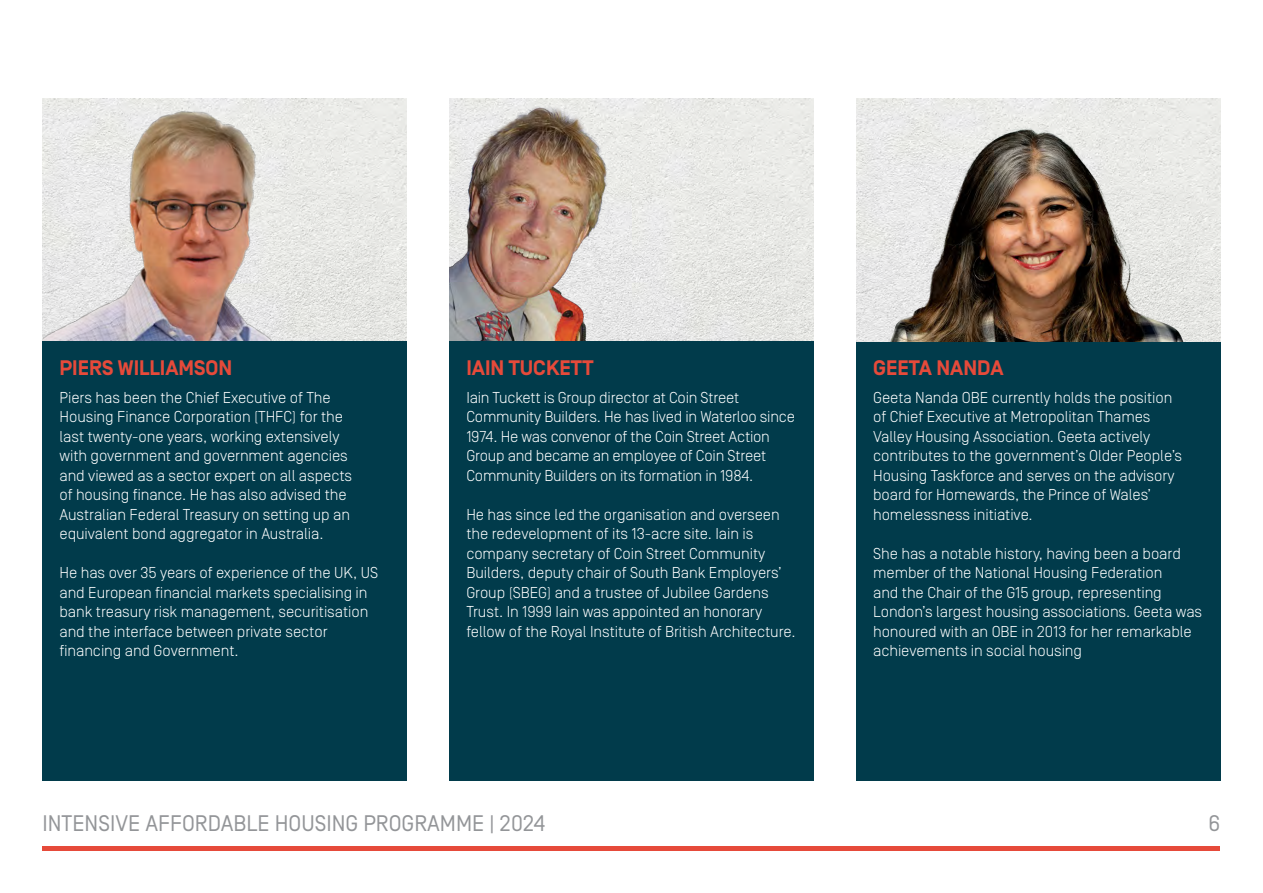
<style>
.page{position:relative;width:1263px;height:893px;background:#fff}
.page>*{position:absolute;margin:0;border:0;box-sizing:border-box;transform-origin:0 0}
.t1{font:22.5px "Simplon BP Regular";color:#939598}
.t2{font:700 21px "Simplon BP";color:#e64a3a}
.t3{font:300 15.75px/19.5px "Simplon BP";letter-spacing:-.005em;color:#fff}
</style>
<div class="page">
<img style="left:696px;top:99px;width:118px;height:243px">
<img style="left:349px;top:99px;width:58px;height:243px">
<img style="left:43px;top:99px;width:306px;height:243px">
<img style="left:449px;top:99px;width:247px;height:243px">
<div style="left:449px;top:342px;width:365px;height:439px;background:#013b4b"></div>
<div style="left:43px;top:342px;width:364px;height:439px;background:#013b4b"></div>
<div style="left:43px;top:846px;width:1177px;height:5px;background:#e64a3a"></div>
<img style="left:856px;top:99px;width:364px;height:13px">
<img style="left:856px;top:112px;width:364px;height:230px">
<div style="left:856px;top:342px;width:364px;height:439px;background:#013b4b"></div>
<h2 class="t2" style="left:60px;top:355px;width:174px">PIERS WILLIAMSON</h2>
<p class="t3" style="left:60px;top:387px;width:294px">Piers has been the Chief Executive of The Housing Finance Corporation (THFC) for the last twenty-one years, working extensively with government and government agencies and viewed as a sector expert on all aspects of housing finance. He has also advised the Australian Federal Treasury on setting up an equivalent bond aggregator in Australia.</p>
<p class="t3" style="left:60px;top:563px;width:320px">He has over 35 years of experience of the UK, US and European financial markets specialising in bank treasury risk management, securitisation and the interface between private sector financing and Government.</p>
<h2 class="t2" style="left:466px;top:355px;width:129px">IAIN TUCKETT</h2>
<p class="t3" style="left:466px;top:387px;width:330px">Iain Tuckett is Group director at Coin Street Community Builders. He has lived in Waterloo since 1974. He was convenor of the Coin Street Action Group and became an employee of Coin Street Community Builders on its formation in 1984.</p>
<p class="t3" style="left:466px;top:504px;width:331px">He has since led the organisation and overseen the redevelopment of its 13-acre site. Iain is company secretary of Coin Street Community Builders, deputy chair of South Bank Employers’ Group (SBEG) and a trustee of Jubilee Gardens Trust. In 1999 Iain was appointed an honorary fellow of the Royal Institute of British Architecture.</p>
<h2 class="t2" style="left:873px;top:355px;width:132px">GEETA NANDA</h2>
<p class="t3" style="left:873px;top:387px;width:310px">Geeta Nanda OBE currently holds the position of Chief Executive at Metropolitan Thames Valley Housing Association. Geeta actively contributes to the government’s Older People’s Housing Taskforce and serves on the advisory board for Homewards, the Prince of Wales’ homelessness initiative.</p>
<p class="t3" style="left:873px;top:543px;width:330px">She has a notable history, having been a board member of the National Housing Federation<br>and the Chair of the G15 group, representing London’s largest housing associations. Geeta was honoured with an OBE in 2013 for her remarkable achievements in social housing</p>
<h1 class="t1" style="left:43px;top:810px;width:504px">INTENSIVE AFFORDABLE HOUSING PROGRAMME | 2024</h1>
<h1 class="t1" style="left:1208px;top:810px;width:13px">6</h1>
</div>
